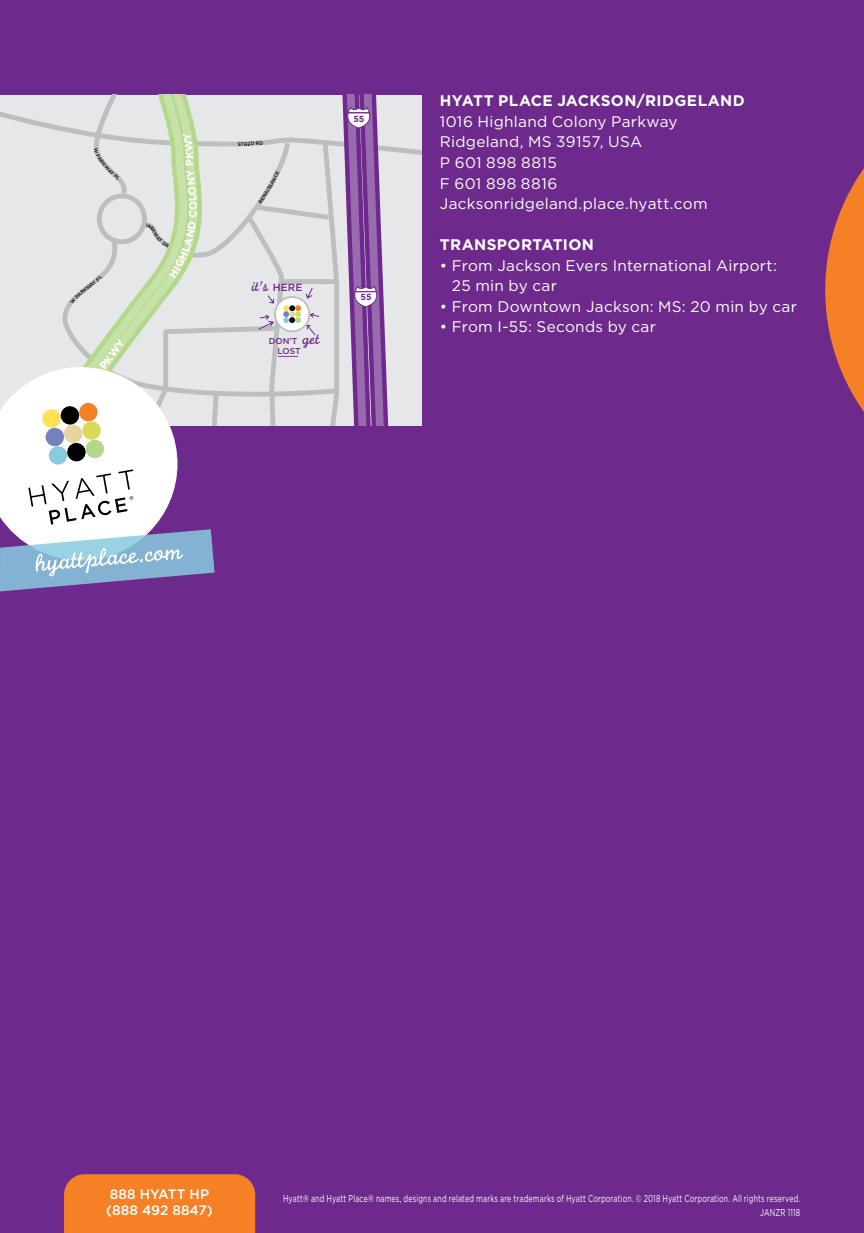
<style>
.page{position:relative;width:864px;height:1233px;background:#6e298d}
.page>*{position:absolute;margin:0;border:0;box-sizing:border-box;transform-origin:0 0}
.Body{font:15.4px/20.4px "Gotham";letter-spacing:.02em;color:#fff}
.Subhead_1-wht{font:700 15.4px "Gotham";letter-spacing:.025em;color:#fff}
.t1{font:14.8px "Monoline Script";color:#6e298d}
.t2{font:500 13.6px/16.4px "Gotham";color:#fff}
.t3{font:10px/14px "Gotham";letter-spacing:.025em;color:#fff;text-align:right;scale:.7 1}
.t4{font:700 8.8px "Gotham";color:#6e298d}
.t5{font:500 8.6px/10.6px "Gotham";letter-spacing:-.005em;color:#6e298d}
.s1{font-family:"Gotham";font-weight:500;font-size:10.4px}
.s2{font-size:8.8px}
.s3{font-family:"Monoline Script";font-weight:400;font-size:15.8px}
</style>
<div class="page">
<svg style="left:825px;top:168px;width:39px;height:244px"></svg>
<svg style="left:0;top:94px;width:422px;height:1139px"></svg>
<p class="t4" style="left:353px;top:113px;width:13px">55</p>
<p class="t1" style="left:252px;top:277px;width:52px">it’s <span class="s1">HERE</span></p>
<p class="t5" style="left:278px;top:335px;width:44px;text-indent:-9px">DON<span class="s2">’</span>T <span class="s3">get<br></span>LOST</p>
<p class="t4" style="left:360px;top:292px;width:13px">55</p>
<p class="Subhead_1-wht" style="left:440px;top:92px;width:306px">HYATT PLACE JACKSON/RIDGELAND</p>
<p class="Body" style="left:440px;top:111px;width:239px">1016 Highland Colony Parkway</p>
<p class="Body" style="left:440px;top:132px;width:204px">Ridgeland, MS 39157, USA</p>
<p class="Body" style="left:440px;top:152px;width:118px">P 601 898 8815</p>
<p class="Body" style="left:440px;top:173px;width:119px">F 601 898 8816</p>
<p class="Body" style="left:440px;top:193px;width:269px">Jacksonridgeland.place.hyatt.com</p>
<p class="Subhead_1-wht" style="left:440px;top:236px;width:156px">TRANSPORTATION</p>
<p class="Body" style="left:452px;top:255px;width:327px;text-indent:-12px">• From Jackson Evers International Airport:<br>25 min by car</p>
<p class="Body" style="left:440px;top:296px;width:359px">• From Downtown Jackson: MS: 20 min by car</p>
<p class="Body" style="left:440px;top:316px;width:218px">• From I-55: Seconds by car</p>
<p class="t2" style="left:106px;top:1186px;width:108px">888 HYATT HP (888 492 8847)</p>
<p class="t3" style="left:283px;top:1191px;width:740px">Hyatt® and Hyatt Place® names, designs and related marks are trademarks of Hyatt Corporation. © 2018 Hyatt Corporation. All rights reserved.<br>JANZR 1118</p>
</div>
